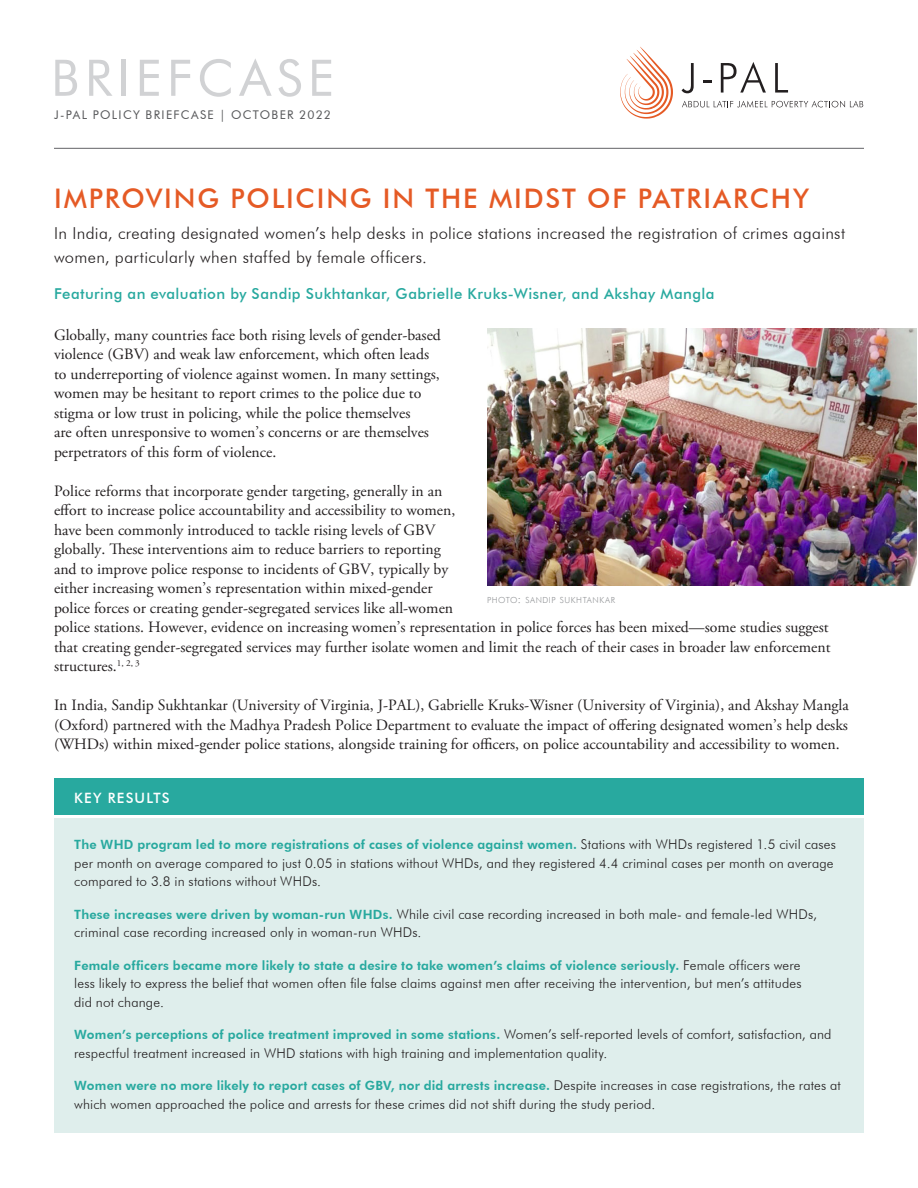
<style>
.page{position:relative;width:918px;height:1188px;background:#fff}
.page>*{position:absolute;margin:0;border:0;box-sizing:border-box;transform-origin:0 0}
.t1{font:50.4px "Futura BT";letter-spacing:.11em;color:#d1d2d4}
.H1__Title{font:500 27px "Futura BT";letter-spacing:.07em;color:#e55a25}
.P__Subtitle{font:300 16.5px/24px "Futura BT";letter-spacing:.02em;color:#231f20}
.t2{font:15.75px/19.5px "Adobe Garamond Pro";color:#231f20}
.P__By_line{font:500 15px "Futura BT";letter-spacing:.025em;color:#28a99f}
.P__Teal_Callout_Titl{font:500 14.25px "Futura BT";letter-spacing:.085em;color:#fff}
.P__Teal_Callout_Body{font:300 13.5px/18.8px "Futura BT";letter-spacing:.01em;color:#231f20}
.P__Teal_Callout_Body-2{font:800 12.75px "Futura BT";letter-spacing:.015em;color:#28a99f}
.P__Publication_Type{font:12px "Futura BT";letter-spacing:.11em;color:#57585a}
.t3{font:300 8.4px "Futura BT";letter-spacing:.07em;color:#939598}
.s1{font-size:12px}
.s2{font-weight:300;font-size:13.5px;color:#231f20}
.s3{font-weight:800;font-size:12.75px;color:#28a99f}
</style>
<div class="page">
<svg style="left:682px;top:63px;width:12px;height:30px"></svg>
<svg style="left:703px;top:80px;width:8px;height:3px"></svg>
<svg style="left:721px;top:62px;width:45px;height:31px"></svg>
<svg style="left:775px;top:63px;width:13px;height:30px"></svg>
<svg style="left:682px;top:101px;width:181px;height:7px"></svg>
<svg style="left:620px;top:46px;width:53px;height:73px"></svg>
<hr style="left:54px;top:148px;width:810px;height:1px;background:#636366">
<img style="left:487px;top:328px;width:430px;height:257px">
<div style="left:54px;top:779px;width:810px;height:36px;background:#28a99f"></div>
<div style="left:54px;top:818px;width:810px;height:92px;background:#dfeeec"></div>
<div style="left:54px;top:888px;width:810px;height:73px;background:#dfeeec"></div>
<div style="left:54px;top:939px;width:810px;height:92px;background:#dfeeec"></div>
<div style="left:54px;top:1009px;width:810px;height:73px;background:#dfeeec"></div>
<div style="left:54px;top:1060px;width:810px;height:73px;background:#dfeeec"></div>
<h1 class="t1" style="left:51px;top:47px;width:285px">BRIEFCASE</h1>
<p class="P__Publication_Type" style="left:54px;top:107px;width:278px">J-PAL POLICY BRIEFCASE | OCTOBER 2022</p>
<h1 class="H1__Title" style="left:54px;top:182px;width:757px">IMPROVING POLICING IN THE MIDST OF PATRIARCHY</h1>
<p class="P__Subtitle" style="left:54px;top:221px;width:793px">In India, creating designated women’s help desks in police stations increased the registration of crimes against women, particularly when staffed by female officers.</p>
<p class="P__By_line" style="left:54px;top:284px;width:662px">Featuring an evaluation by Sandip Sukhtankar, Gabrielle Kruks-Wisner, and Akshay Mangla</p>
<p class="t2" style="left:54px;top:326px;width:388px">Globally, many countries face both rising levels of gender-based violence (GBV) and weak law enforcement, which often leads to underreporting of violence against women. In many settings, women may be hesitant to report crimes to the police due to stigma or low trust in policing, while the police themselves<br>are often unresponsive to women’s concerns or are themselves perpetrators of this form of violence.</p>
<p class="t2" style="left:54px;top:482px;width:778px">Police reforms that incorporate gender targeting, generally in an<br>effort to increase police accountability and accessibility to women,<br>have been commonly introduced to tackle rising levels of GBV<br>globally. These interventions aim to reduce barriers to reporting<br>and to improve police response to incidents of GBV, typically by<br>either increasing women’s representation within mixed-gender<br>police forces or creating gender-segregated services like all-women<br>police stations. However, evidence on increasing women’s representation in police forces has been mixed—some studies suggest that creating gender-segregated services may further isolate women and limit the reach of their cases in broader law enforcement structures.<sup>1,</sup> <sup>2,</sup> <sup>3</sup></p>
<p class="t2" style="left:54px;top:696px;width:796px;text-align:justify">In India, Sandip Sukhtankar (University of Virginia, J-PAL), Gabrielle Kruks-Wisner (University of Virginia), and Akshay Mangla (Oxford) partnered with the Madhya Pradesh Police Department to evaluate the impact of offering designated women’s help desks (WHDs) within mixed-gender police stations, alongside training for officers, on police accountability and accessibility to women.</p>
<p class="t3" style="left:487px;top:595px;width:130px">PHOTO<span class="s1">:</span> SANDIP SUKHTANKAR</p>
<p class="P__Teal_Callout_Titl" style="left:74px;top:789px;width:97px">KEY RESULTS</p>
<p class="P__Teal_Callout_Body-2" style="left:74px;top:837px;width:763px">The WHD program led to more registrations of cases of violence against women. <span class="s2">Stations with WHDs registered 1.5 civil cases</span></p>
<p class="P__Teal_Callout_Body" style="left:74px;top:853px;width:761px">per month on average compared to just 0.05 in stations without WHDs, and they registered 4.4 criminal cases per month on average compared to 3.8 in stations without WHDs.</p>
<p class="P__Teal_Callout_Body" style="left:74px;top:904px;width:744px"><span class="s3">These increases were driven by woman-run WHDs.</span> While civil case recording increased in both male- and female-led WHDs, criminal case recording increased only in woman-run WHDs.</p>
<p class="P__Teal_Callout_Body-2" style="left:74px;top:957px;width:728px">Female officers became more likely to state a desire to take women’s claims of violence seriously. <span class="s2">Female officers were</span></p>
<p class="P__Teal_Callout_Body" style="left:74px;top:974px;width:729px">less likely to express the belief that women often file false claims against men after receiving the intervention, but men’s attitudes did not change.</p>
<p class="P__Teal_Callout_Body-2" style="left:74px;top:1027px;width:759px">Women’s perceptions of police treatment improved in some stations. <span class="s2">Women’s self-reported levels of comfort, satisfaction, and</span></p>
<p class="P__Teal_Callout_Body" style="left:74px;top:1044px;width:535px">respectful treatment increased in WHD stations with high training and implementation quality.</p>
<p class="P__Teal_Callout_Body-2" style="left:74px;top:1078px;width:768px">Women were no more likely to report cases of GBV, nor did arrests increase. <span class="s2">Despite increases in case registrations, the rates at</span></p>
<p class="P__Teal_Callout_Body" style="left:74px;top:1095px;width:583px">which women approached the police and arrests for these crimes did not shift during the study period.</p>
</div>
